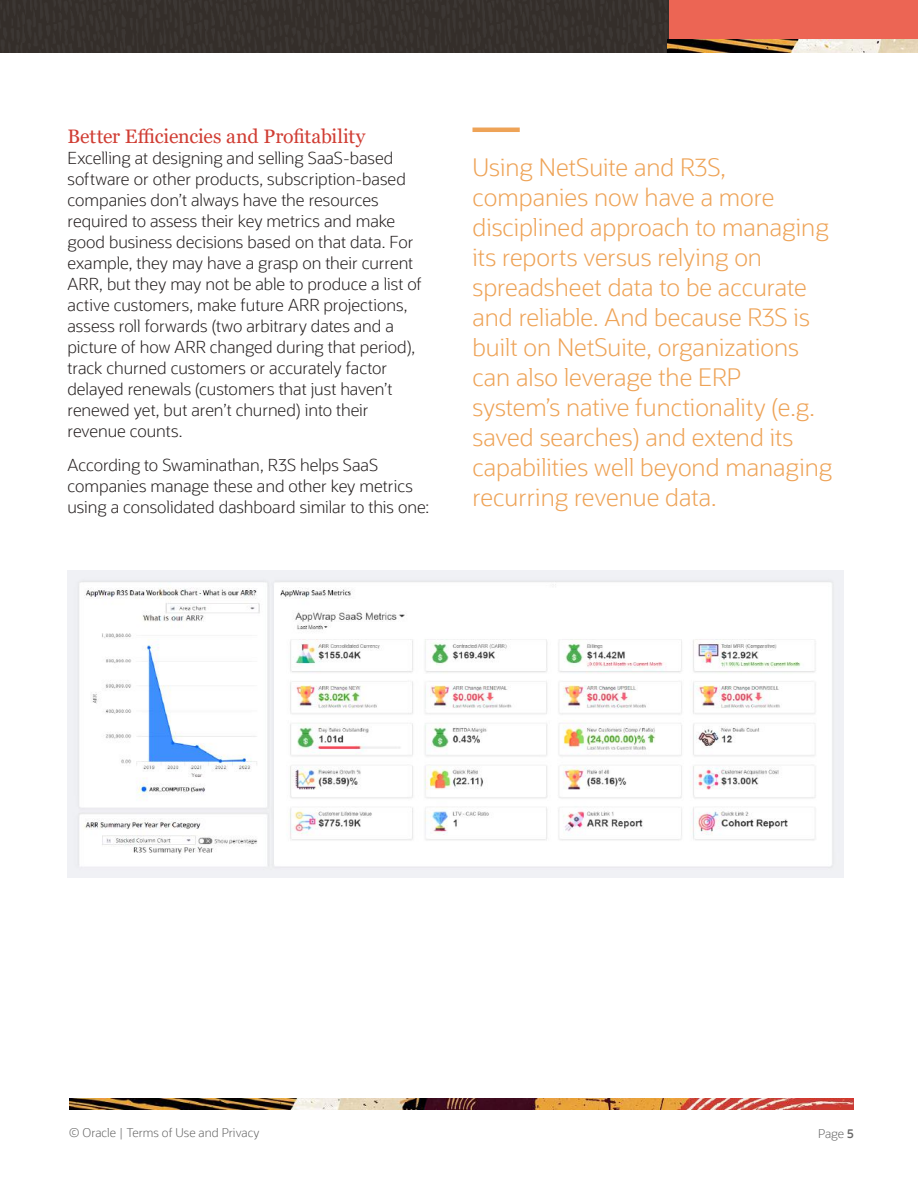
<style>
.page{position:relative;width:918px;height:1188px;background:#fff}
.page>*{position:absolute;margin:0;border:0;box-sizing:border-box;transform-origin:0 0}
.t1{font:300 24px/30px "Oracle Sans";color:#eea357}
.t2{font:19.5px "Georgia";letter-spacing:-.005em;color:#d03d33}
.t3{font:300 16.5px/21px "Oracle Sans";letter-spacing:-.005em;color:#241f1f}
.t4{font:300 12px "Oracle Sans";color:#666}
.s1{font-weight:600}
</style>
<div class="page">
<div style="left:669px;top:0;width:249px;height:50px;background:#ec6554"></div>
<img style="left:0;top:0;width:669px;height:52px">
<img style="left:668px;top:39px;width:250px;height:13px">
<img style="left:70px;top:1099px;width:784px;height:10px">
<img style="left:68px;top:570px;width:776px;height:308px">
<hr style="left:473px;top:128px;width:47px;height:4px;background:#eea357">
<p class="t2" style="left:68px;top:124px;width:299px">Better Efficiencies and Profitability</p>
<p class="t3" style="left:68px;top:148px;width:356px">Excelling at designing and selling SaaS-based software or other products, subscription-based companies don’t always have the resources required to assess their key metrics and make good business decisions based on that data. For example, they may have a grasp on their current ARR, but they may not be able to produce a list of active customers, make future ARR projections, assess roll forwards (two arbitrary dates and a picture of how ARR changed during that period), track churned customers or accurately factor delayed renewals (customers that just haven’t renewed yet, but aren’t churned) into their revenue counts.</p>
<p class="t3" style="left:68px;top:456px;width:363px">According to Swaminathan, R3S helps SaaS companies manage these and other key metrics using a consolidated dashboard similar to this one:</p>
<p class="t1" style="left:472px;top:153px;width:361px">Using NetSuite and R3S, companies now have a more disciplined approach to managing its reports versus relying on spreadsheet data to be accurate and reliable. And because R3S is built on NetSuite, organizations can also leverage the ERP system’s native functionality (e.g. saved searches) and extend its capabilities well beyond managing recurring revenue data.</p>
<p class="t4" style="left:69px;top:1127px;width:192px">© Oracle | Terms of Use and Privacy</p>
<p class="t4" style="left:818px;top:1128px;width:37px">Page <span class="s1">5</span></p>
</div>
